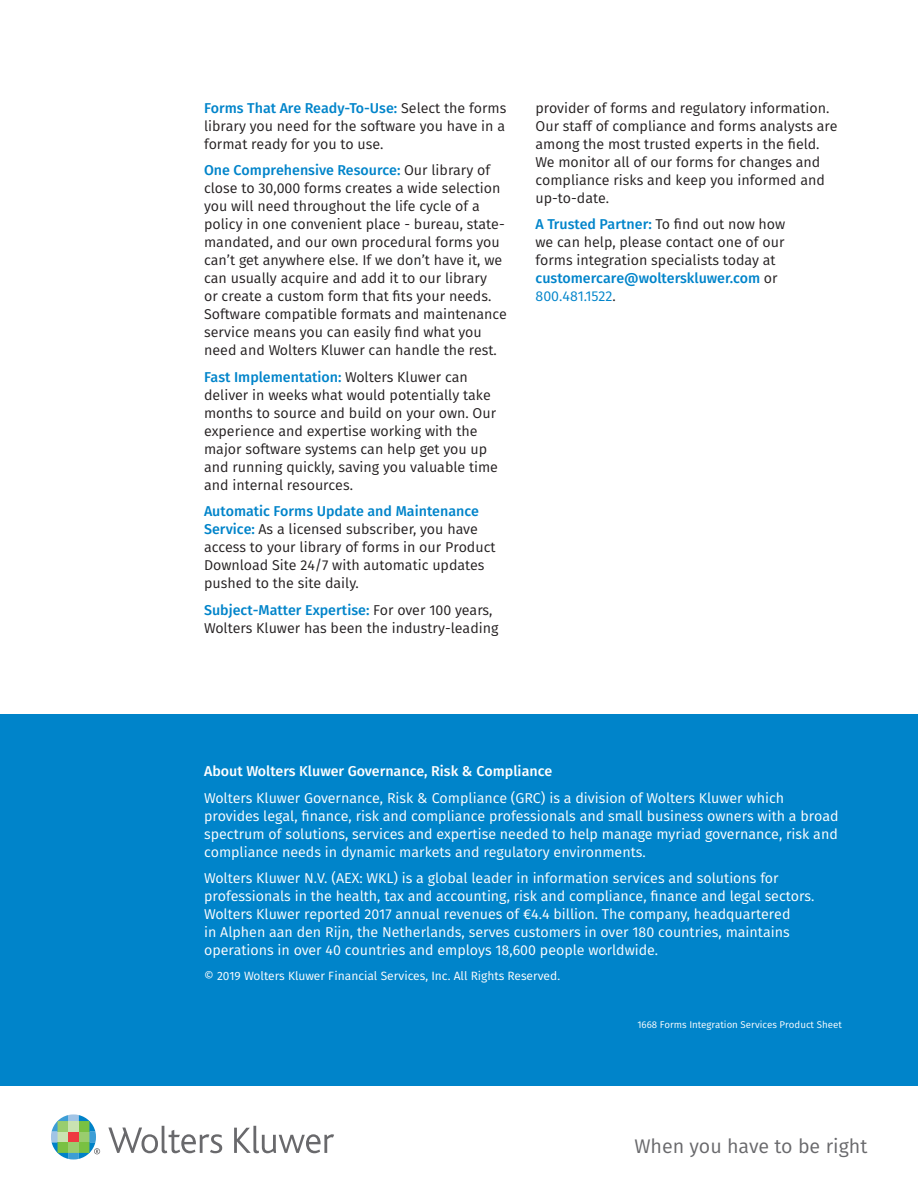
<style>
.page{position:relative;width:918px;height:1188px;background:#fff}
.page>*{position:absolute;margin:0;border:0;box-sizing:border-box;transform-origin:0 0}
.t1{font:19.65px "Fira Sans";color:#69696c}
.Text{font:14.25px/18px "Fira Sans";color:#231f20}
.Text-2{font:14.25px/18px "Fira Sans";color:#fff}
.Text-3{font:500 14.25px "Fira Sans";color:#fff}
.Copyright{font:12px "Fira Sans";color:#fff}
.Product_Number{font:9.75px "Fira Sans";color:#fff}
.s1{font-weight:500;color:#0084ca}
.s2{color:#0084ca}
</style>
<div class="page">
<div style="left:0;top:714px;width:918px;height:372px;background:#0084ca"></div>
<svg style="left:108px;top:1126px;width:114px;height:27px"></svg>
<svg style="left:234px;top:1126px;width:100px;height:27px"></svg>
<svg style="left:51px;top:1114px;width:49px;height:46px"></svg>
<p class="Text" style="left:204px;top:99px;width:304px;text-align:justify"><span class="s1">Forms That Are Ready-To-Use:</span> Select the forms library you need for the software you have in a format ready for you to use.</p>
<p class="Text" style="left:204px;top:161px;width:304px"><span class="s1">One Comprehensive Resource:</span> Our library of close to 30,000 forms creates a wide selection you will need throughout the life cycle of a policy in one convenient place - bureau, state&shy;mandated, and our own procedural forms you can’t get anywhere else. If we don’t have it, we can usually acquire and add it to our library<br>or create a custom form that fits your needs.<br>Software compatible formats and maintenance service means you can easily find what you need and Wolters Kluwer can handle the rest.</p>
<p class="Text" style="left:204px;top:368px;width:296px"><span class="s1">Fast Implementation:</span> Wolters Kluwer can deliver in weeks what would potentially take months to source and build on your own. Our experience and expertise working with the major software systems can help get you up and running quickly, saving you valuable time and internal resources.</p>
<p class="Text" style="left:204px;top:502px;width:293px"><span class="s1">Automatic Forms Update and Maintenance Service:</span> As a licensed subscriber, you have access to your library of forms in our Product Download Site 24/7 with automatic updates pushed to the site daily.</p>
<p class="Text" style="left:204px;top:601px;width:296px"><span class="s1">Subject-Matter Expertise:</span> For over 100 years,<br>Wolters Kluwer has been the industry-leading</p>
<p class="Text" style="left:536px;top:99px;width:304px">provider of forms and regulatory information.<br>Our staff of compliance and forms analysts are among the most trusted experts in the field.<br>We monitor all of our forms for changes and compliance risks and keep you informed and up-to-date.</p>
<p class="Text" style="left:536px;top:215px;width:251px"><span class="s1">A Trusted Partner:</span> To find out now how we can help, please contact one of our forms integration specialists today at <span class="s1">customercare@wolterskluwer.com</span> or <span class="s2">800.481.1522</span>.</p>
<p class="Text-3" style="left:204px;top:761px;width:350px">About Wolters Kluwer Governance, Risk &amp; Compliance</p>
<p class="Text-2" style="left:204px;top:789px;width:636px">Wolters Kluwer Governance, Risk &amp; Compliance (GRC) is a division of Wolters Kluwer which provides legal, finance, risk and compliance professionals and small business owners with a broad spectrum of solutions, services and expertise needed to help manage myriad governance, risk and compliance needs in dynamic markets and regulatory environments.</p>
<p class="Text-2" style="left:204px;top:869px;width:612px">Wolters Kluwer N.V. (AEX: WKL) is a global leader in information services and solutions for professionals in the health, tax and accounting, risk and compliance, finance and legal sectors.<br>Wolters Kluwer reported 2017 annual revenues of €4.4 billion. The company, headquartered<br>in Alphen aan den Rijn, the Netherlands, serves customers in over 180 countries, maintains operations in over 40 countries and employs 18,600 people worldwide.</p>
<p class="Copyright" style="left:204px;top:967px;width:358px">© 2019 Wolters Kluwer Financial Services, Inc. All Rights Reserved.</p>
<p class="Product_Number" style="left:637px;top:1018px;width:206px">1668 Forms Integration Services Product Sheet</p>
<h1 class="t1" style="left:634px;top:1132px;width:235px">When you have to be right</h1>
</div>
